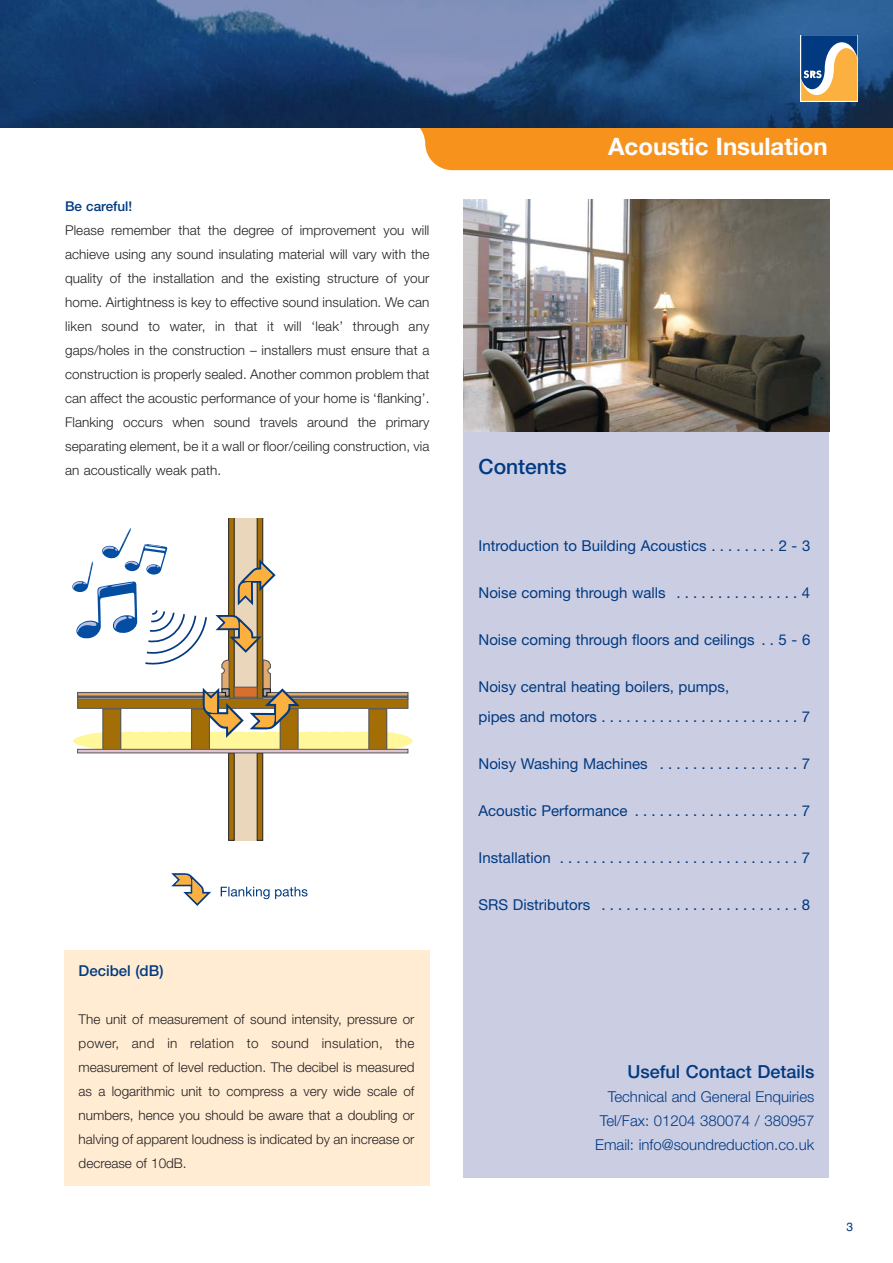
<style>
.page{position:relative;width:893px;height:1263px;background:#fff}
.page>*{position:absolute;margin:0;border:0;box-sizing:border-box;transform-origin:0 0}
.t1{font:700 24px "Helvetica Neue";color:#fff}
.t2{font:500 21px "Helvetica Neue";color:#013a81}
.t3{font:500 18px "Helvetica Neue";color:#013a81}
.t4{font:15px/30px "Helvetica Neue";color:#013a81}
.t5{font:300 15px/24px "Helvetica Neue";color:#013a81;text-align:right}
.t6{font:500 15px "Helvetica Neue";color:#013a81}
.t7{font:300 13.5px/24px "Helvetica Neue";letter-spacing:.005em;color:#231f20;text-align:justify}
.t8{font:500 13.5px "Helvetica Neue";color:#013a81}
.t9{font:12px "Helvetica";color:#013a81}
</style>
<div class="page">
<div style="left:420px;top:128px;width:472px;height:42px;background:#f7931d"></div>
<img style="left:0;top:0;width:892px;height:128px">
<svg style="left:800px;top:35px;width:58px;height:67px"></svg>
<svg style="left:801px;top:35px;width:56px;height:66px;background:#978f7e"></svg>
<div style="left:463px;top:200px;width:366px;height:978px;background:#cbcde3"></div>
<img style="left:463px;top:200px;width:366px;height:231px">
<div style="left:234px;top:753px;width:26px;height:88px;background:#ead6ba"></div>
<div style="left:228px;top:753px;width:7px;height:88px;background:#a46e07;border:1px solid #231f20"></div>
<svg style="left:257px;top:753px;width:6px;height:88px"></svg>
<svg style="left:345px;top:732px;width:36px;height:18px"></svg>
<div style="left:332px;top:732px;width:35px;height:18px;background:#fff799;border-radius:50%"></div>
<svg style="left:364px;top:732px;width:48px;height:18px"></svg>
<div style="left:319px;top:732px;width:35px;height:18px;background:#fff799;border-radius:50%"></div>
<svg style="left:292px;top:732px;width:36px;height:18px"></svg>
<div style="left:279px;top:732px;width:35px;height:18px;background:#fff799;border-radius:50%"></div>
<div style="left:305px;top:732px;width:36px;height:18px;background:#fff799;border-radius:50%"></div>
<div style="left:369px;top:709px;width:18px;height:43px;background:#a46e07"></div>
<div style="left:368px;top:708px;width:19px;height:44px;border:1px solid #58595b"></div>
<svg style="left:77px;top:749px;width:331px;height:4px"></svg>
<svg style="left:221px;top:887px;width:86px;height:12px"></svg>
<div style="left:77px;top:698px;width:331px;height:11px;background:#a46e07;border:1px solid #58595b"></div>
<div style="left:262px;top:696px;width:146px;height:3px;border:1px solid #58595b"></div>
<hr style="left:267px;top:693px;width:141px;height:3px;background:#e4aa6b">
<div style="left:266px;top:692px;width:142px;height:5px;border:1px solid #58595b"></div>
<svg style="left:171px;top:873px;width:40px;height:33px"></svg>
<svg style="left:72px;top:518px;width:228px;height:232px"></svg>
<div style="left:64px;top:950px;width:365px;height:236px;background:#ffecd3"></div>
<p class="t8" style="left:65px;top:201px;width:69px">Be careful!</p>
<p class="t7" style="left:65px;top:220px;width:366px">Please remember that the degree of improvement you will achieve using any sound insulating material will vary with the quality of the installation and the existing structure of your home. Airtightness is key to effective sound insulation. We can liken sound to water, in that it will ‘leak’ through any gaps/holes in the construction – installers must ensure that a construction is properly sealed. Another common problem that can affect the acoustic performance of your home is ‘flanking’.<br>Flanking occurs when sound travels around the primary separating element, be it a wall or floor/ceiling construction, via an acoustically weak path.</p>
<p class="t6" style="left:79px;top:965px;width:86px">Decibel (dB)</p>
<p class="t7" style="left:79px;top:1009px;width:337px">The unit of measurement of sound intensity, pressure or power, and in relation to sound insulation, the measurement of level reduction. The decibel is measured as a logarithmic unit to compress a very wide scale of numbers, hence you should be aware that a doubling or halving of apparent loudness is indicated by an increase or decrease of 10dB.</p>
<h1 class="t1" style="left:608px;top:138px;width:221px">Acoustic Insulation</h1>
<h2 class="t2" style="left:478px;top:459px;width:90px">Contents</h2>
<p class="t4" style="left:478px;top:533px;width:333px">Introduction to Building Acoustics . . . . . . . . 2 - 3</p>
<p class="t4" style="left:478px;top:580px;width:333px">Noise coming through walls . . . . . . . . . . . . . . . 4</p>
<p class="t4" style="left:478px;top:627px;width:333px">Noise coming through floors and ceilings . . 5 - 6</p>
<p class="t4" style="left:478px;top:674px;width:333px">Noisy central heating boilers, pumps,<br>pipes and motors . . . . . . . . . . . . . . . . . . . . . . . . 7</p>
<p class="t4" style="left:478px;top:751px;width:333px">Noisy Washing Machines . . . . . . . . . . . . . . . . . 7</p>
<p class="t4" style="left:478px;top:798px;width:333px">Acoustic Performance . . . . . . . . . . . . . . . . . . . . 7</p>
<p class="t4" style="left:478px;top:845px;width:333px">Installation . . . . . . . . . . . . . . . . . . . . . . . . . . . . . 7</p>
<p class="t4" style="left:478px;top:892px;width:333px">SRS Distributors . . . . . . . . . . . . . . . . . . . . . . . . 8</p>
<h3 class="t3" style="left:627px;top:1066px;width:188px">Useful Contact Details</h3>
<p class="t5" style="left:595px;top:1087px;width:221px">Technical and General Enquiries<br>Tel/Fax: 01204 380074 / 380957<br>Email: info@soundreduction.co.uk</p>
<p class="t9" style="left:846px;top:1222px;width:8px">3</p>
</div>
